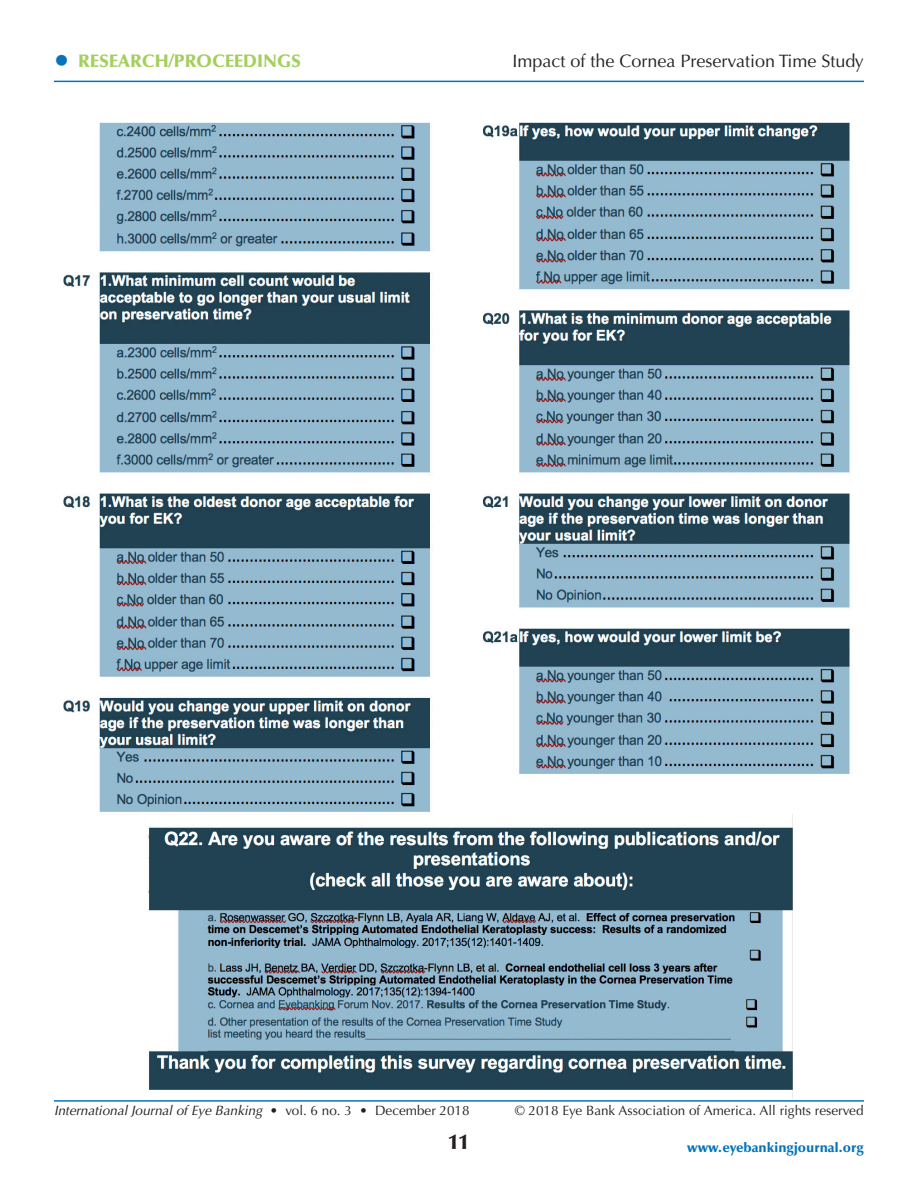
<style>
.page{position:relative;width:918px;height:1188px;background:#fff}
.page>*{position:absolute;margin:0;border:0;box-sizing:border-box;transform-origin:0 0}
.t1{font:900 21px "Optima";color:#231f20}
.t2{font:18px "Optima";color:#231f20}
.t3{font:900 18px "Optima";color:#a3cf5e}
.t4{font:italic 13.5px "Optima";color:#231f20}
.t5{font:13.5px "Optima";color:#231f20}
.t6{font:900 13.5px "Optima";color:#0574bc}
.s1{font-size:30px;color:#0574bc}
.s2{font-style:normal}
</style>
<div class="page">
<hr style="left:54px;top:1100px;width:810px;height:2px;background:#0574bc">
<hr style="left:54px;top:81px;width:810px;height:1px;background:#0574bc">
<img style="left:63px;top:122px;width:787px;height:690px">
<img style="left:148px;top:814px;width:645px;height:285px">
<h2 class="t3" style="left:54px;top:50px;width:249px"><span class="s1">•</span> RESEARCH/PROCEEDINGS</h2>
<p class="t2" style="left:512px;top:51px;width:353px">Impact of the Cornea Preservation Time Study</p>
<p class="t4" style="left:54px;top:1103px;width:417px">International Journal of Eye Banking <span class="s2">• vol. 6 no. 3 • December 2018</span></p>
<p class="t5" style="left:515px;top:1103px;width:350px">© 2018 Eye Bank Association of America. All rights reserved</p>
<h1 class="t1" style="left:448px;top:1130px;width:22px">11</h1>
<p class="t6" style="left:687px;top:1139px;width:178px">www.eyebankingjournal.org</p>
</div>
